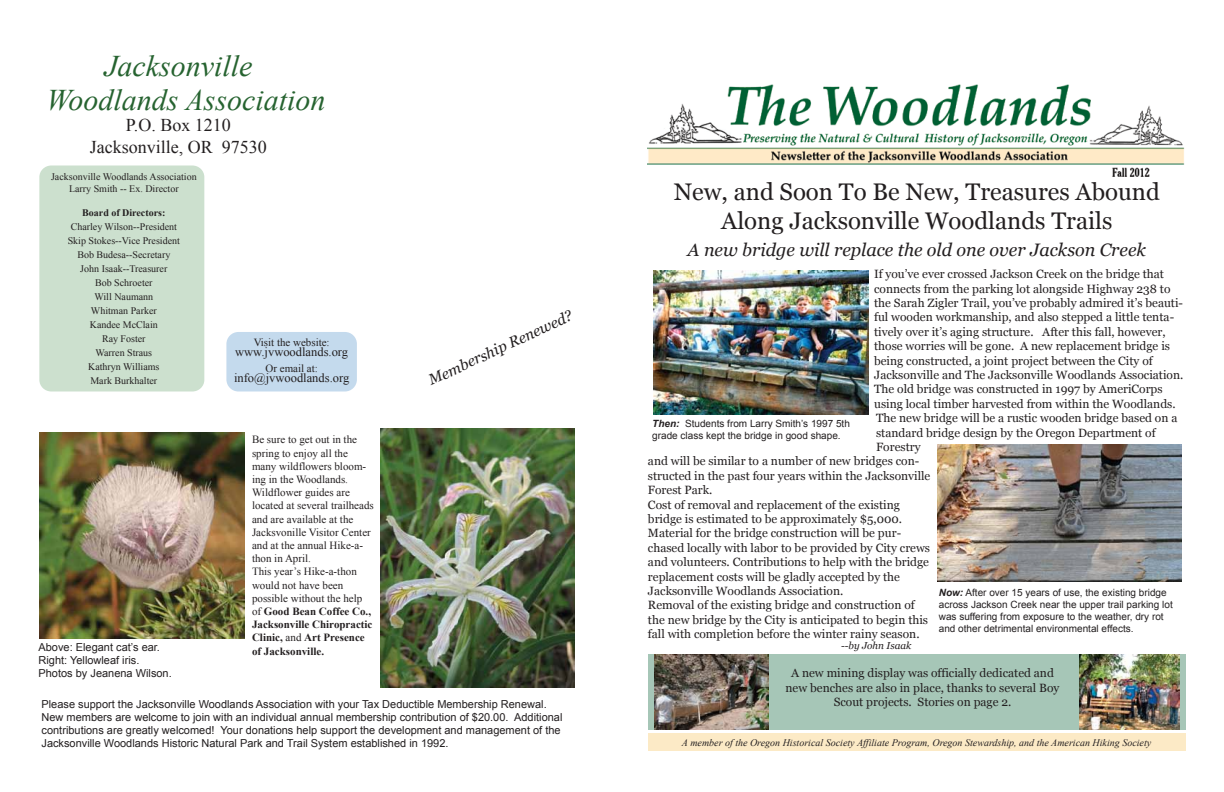
<style>
.page{position:relative;width:1224px;height:792px;background:#fff}
.page>*{position:absolute;margin:0;border:0;box-sizing:border-box;transform-origin:0 0}
.t1{font:italic 30px/34.1px "Times New Roman";color:#266330;text-align:center}
.t2{font:24px/28.8px "Georgia";color:#231f20;text-align:center}
.t3{font:italic 18px "Georgia";color:#231f20}
.t4{font:18px/21.6px "Times New Roman";color:#231f20;text-align:center}
.t5{font:italic 15px "Georgia";color:#231f20}
.t6{font:12.5px "Times New Roman";color:#231f20}
.t7{font:12px/14.4px "Georgia";color:#231f20;text-align:center}
.t8{font:11px/13.2px "Arial";color:#231f20}
.t9{font:11px/13.2px "Times New Roman";color:#231f20}
.t10{font:10px/14px "Times New Roman";color:#231f20;text-align:center}
.t11{font:10px/12px "Arial";color:#231f20}
.t12{font:italic 10px "Times New Roman";color:#231f20}
.t13{font:700 10px "Times New Roman";color:#231f20}
.t14{font:italic 10px "Georgia";color:#231f20}
.s1{font-weight:700}
.s2{font-weight:700;font-style:italic}
</style>
<div class="page">
<div style="left:648px;top:654px;width:537px;height:75px;background:#a6c6b7"></div>
<div style="left:226px;top:332px;width:131px;height:60px;background:#c4daed;border-radius:12px"></div>
<div style="left:648px;top:733px;width:537px;height:18px;background:#fceac6"></div>
<div style="left:39px;top:165px;width:165px;height:227px;background:#cce0ce;border-radius:12px"></div>
<img style="left:648px;top:84px;width:537px;height:93px">
<img style="left:653px;top:271px;width:215px;height:144px">
<img style="left:1080px;top:655px;width:99px;height:74px">
<img style="left:654px;top:655px;width:115px;height:74px">
<img style="left:938px;top:445px;width:243px;height:137px">
<img style="left:380px;top:428px;width:195px;height:260px">
<img style="left:40px;top:433px;width:205px;height:206px">
<h1 class="t1" style="left:46px;top:48px;width:281px">Jacksonville<br>Woodlands Association</h1>
<h3 class="t4" style="left:90px;top:114px;width:178px">P.O. Box 1210<br>Jacksonville, OR 97530</h3>
<p class="t10" style="left:51px;top:171px;width:147px;line-height:12px">Jacksonville Woodlands Association<br>Larry Smith -- Ex. Director</p>
<p class="t13" style="left:82px;top:206px;width:85px">Board of Directors:</p>
<p class="t10" style="left:68px;top:220px;width:114px">Charley Wilson--President<br>Skip Stokes--Vice President<br>Bob Budesa--Secretary<br>John Isaak--Treasurer<br>Bob Schroeter<br>Will Naumann<br>Whitman Parker<br>Kandee McClain<br>Ray Foster<br>Warren Straus<br>Kathryn Williams<br>Mark Burkhalter</p>
<p class="t8" style="left:39px;top:640px;width:135px">Above: Elegant cat’s ear.<br>Right: Yellowleaf iris.<br>Photos by Jeanena Wilson.</p>
<p class="t9" style="left:254px;top:335px;width:78px">Visit the website:</p>
<p class="t6" style="left:235px;top:343px;width:114px">www.jvwoodlands.org</p>
<p class="t9" style="left:266px;top:361px;width:54px">Or email at:</p>
<p class="t6" style="left:234px;top:369px;width:117px">info@jvwoodlands.org</p>
<p class="t9" style="left:252px;top:433px;width:123px">Be sure to get out in the spring to enjoy all the many wildflowers bloom&shy;ing in the Woodlands.<br>Wildflower guides are located at several trailheads and are available at the<br>Jacksvonille Visitor Center and at the annual Hike-a&shy;thon in April.<br>This year’s Hike-a-thon would not have been possible without the help of <span class="s1">Good Bean Coffee Co.,<br>Jacksonville Chiropractic<br>Clinic,</span> and <span class="s1">Art Presence of Jacksonville.</span></p>
<p class="t5" style="left:425px;top:372px;width:158px;rotate:-25deg">Membership Renewed?</p>
<h2 class="t2" style="left:674px;top:178px;width:488px">New, and Soon To Be New, Treasures Abound<br>Along Jacksonville Woodlands Trails</h2>
<p class="t7" style="left:874px;top:267px;width:292px">If you’ve ever crossed Jackson Creek on the bridge that</p>
<p class="t7" style="left:874px;top:281px;width:298px">connects from the parking lot alongside Highway 238 to</p>
<p class="t7" style="left:874px;top:296px;width:311px">the Sarah Zigler Trail, you’ve probably admired it’s beauti-</p>
<p class="t7" style="left:874px;top:310px;width:302px">ful wooden workmanship, and also stepped a little tenta-</p>
<p class="t7" style="left:874px;top:325px;width:293px">tively over it’s aging structure. After this fall, however,</p>
<p class="t7" style="left:874px;top:339px;width:297px">those worries will be gone. A new replacement bridge is</p>
<p class="t7" style="left:874px;top:353px;width:280px">being constructed, a joint project between the City of</p>
<p class="t7" style="left:874px;top:368px;width:311px">Jacksonville and The Jacksonville Woodlands Association.</p>
<p class="t7" style="left:874px;top:382px;width:290px">The old bridge was constructed in 1997 by AmeriCorps</p>
<p class="t7" style="left:874px;top:397px;width:303px">using local timber harvested from within the Woodlands.</p>
<p class="t7" style="left:876px;top:411px;width:303px">The new bridge will be a rustic wooden bridge based on a</p>
<p class="t7" style="left:876px;top:425px;width:281px">standard bridge design by the Oregon Department of</p>
<p class="t7" style="left:876px;top:440px;width:46px">Forestry</p>
<p class="t7" style="left:648px;top:454px;width:273px">and will be similar to a number of new bridges con-</p>
<p class="t7" style="left:648px;top:469px;width:284px">structed in the past four years within the Jacksonville</p>
<p class="t7" style="left:648px;top:483px;width:66px">Forest Park.</p>
<p class="t7" style="left:648px;top:497px;width:253px">Cost of removal and replacement of the existing</p>
<p class="t7" style="left:648px;top:512px;width:256px">bridge is estimated to be approximately $5,000.</p>
<p class="t7" style="left:648px;top:526px;width:255px">Material for the bridge construction will be pur-</p>
<p class="t7" style="left:648px;top:541px;width:284px">chased locally with labor to be provided by City crews</p>
<p class="t7" style="left:648px;top:555px;width:283px">and volunteers. Contributions to help with the bridge</p>
<p class="t7" style="left:648px;top:569px;width:254px">replacement costs will be gladly accepted by the</p>
<p class="t7" style="left:648px;top:584px;width:197px">Jacksonville Woodlands Association.</p>
<p class="t7" style="left:648px;top:598px;width:268px">Removal of the existing bridge and construction of</p>
<p class="t7" style="left:648px;top:613px;width:282px">the new bridge by the City is anticipated to begin this</p>
<p class="t7" style="left:648px;top:627px;width:273px">fall with completion before the winter rainy season.</p>
<h3 class="t3" style="left:688px;top:239px;width:460px">A new bridge will replace the old one over Jackson Creek</h3>
<p class="t11" style="left:652px;top:418px;width:199px"><span class="s2">Then:</span> Students from Larry Smith’s 1997 5th grade class kept the bridge in good shape.</p>
<p class="t11" style="left:939px;top:586px;width:235px"><span class="s2">Now:</span> After over 15 years of use, the existing bridge across Jackson Creek near the upper trail parking lot was suffering from exposure to the weather, dry rot and other detrimental environmental effects.</p>
<p class="t14" style="left:841px;top:639px;width:72px">--by John Isaak</p>
<p class="t7" style="left:786px;top:666px;width:275px">A new mining display was officially dedicated and new benches are also in place, thanks to several Boy</p>
<p class="t8" style="left:42px;top:697px;width:507px">Please support the Jacksonville Woodlands Association with your Tax Deductible Membership Renewal.</p>
<p class="t7" style="left:834px;top:695px;width:179px">Scout projects. Stories on page 2.</p>
<p class="t8" style="left:42px;top:710px;width:522px">New members are welcome to join with an individual annual membership contribution of $20.00. Additional contributions are greatly welcomed! Your donations help support the development and management of the<br>Jacksonville Woodlands Historic Natural Park and Trail System established in 1992.</p>
<p class="t12" style="left:682px;top:735px;width:471px">A member of the Oregon Historical Society Affiliate Program, Oregon Stewardship, and the American Hiking Society</p>
</div>
